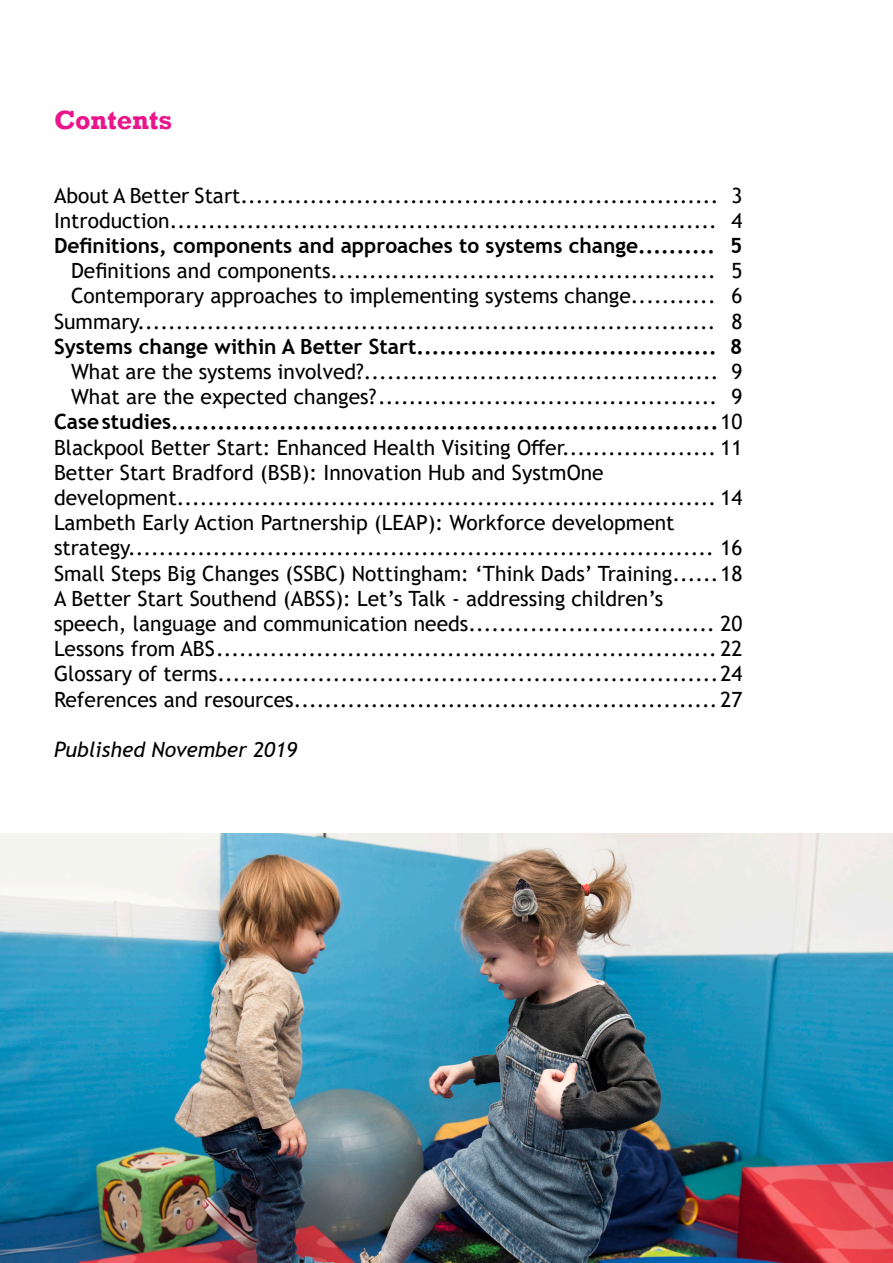
<style>
.page{position:relative;width:893px;height:1263px;background:#fff}
.page>*{position:absolute;margin:0;border:0;box-sizing:border-box;transform-origin:0 0}
.t1{font:700 27px "Rockwell";color:#ea148b}
.t2{font:21px/25.2px "Trebuchet MS";color:#000}
.t3{font:700 21px "Trebuchet MS";color:#000}
.t4{font:italic 21px "Trebuchet MS";color:#000}
.s1{font-weight:400}
</style>
<div class="page">
<img style="left:0;top:833px;width:893px;height:430px">
<p class="t1" style="left:54px;top:104px;width:120px">Contents</p>
<p class="t2" style="left:54px;top:182px;width:666px">About A Better Start..............................................................</p>
<p class="t2" style="left:54px;top:208px;width:664px">Introduction.......................................................................</p>
<p class="t3" style="left:54px;top:232px;width:663px">Definitions, components and approaches to systems change..........</p>
<p class="t2" style="left:71px;top:258px;width:646px">Definitions and components..................................................</p>
<p class="t2" style="left:71px;top:283px;width:646px">Contemporary approaches to implementing systems change...........</p>
<p class="t2" style="left:54px;top:308px;width:663px">Summary...........................................................................</p>
<p class="t3" style="left:54px;top:333px;width:664px">Systems change within A Better Start.......................................</p>
<p class="t2" style="left:71px;top:359px;width:649px">What are the systems involved?..............................................</p>
<p class="t2" style="left:71px;top:384px;width:648px">What are the expected changes?............................................</p>
<p class="t3" style="left:54px;top:409px;width:690px">Case studies.......................................................................<span class="s1">10</span></p>
<p class="t2" style="left:54px;top:434px;width:690px">Blackpool Better Start: Enhanced Health Visiting Offer.................... 11</p>
<p class="t2" style="left:54px;top:460px;width:690px">Better Start Bradford (BSB): Innovation Hub and SystmOne development...................................................................... 14</p>
<p class="t2" style="left:54px;top:510px;width:690px">Lambeth Early Action Partnership (LEAP): Workforce development strategy............................................................................ 16</p>
<p class="t2" style="left:54px;top:560px;width:690px">Small Steps Big Changes (SSBC) Nottingham: ‘Think Dads’ Training......18</p>
<p class="t2" style="left:54px;top:586px;width:690px">A Better Start Southend (ABSS): Let’s Talk - addressing children’s<br>speech, language and communication needs................................ 20</p>
<p class="t2" style="left:54px;top:636px;width:690px">Lessons from ABS................................................................. 22</p>
<p class="t2" style="left:54px;top:661px;width:690px">Glossary of terms.................................................................24</p>
<p class="t2" style="left:54px;top:686px;width:690px">References and resources.......................................................27</p>
<p class="t4" style="left:54px;top:737px;width:245px">Published November 2019</p>
<p class="t2" style="left:731px;top:182px;width:13px">3</p>
<p class="t2" style="left:731px;top:208px;width:13px">4</p>
<p class="t3" style="left:730px;top:232px;width:14px">5</p>
<p class="t2" style="left:731px;top:258px;width:13px">5</p>
<p class="t2" style="left:731px;top:283px;width:13px">6</p>
<p class="t2" style="left:731px;top:308px;width:13px">8</p>
<p class="t3" style="left:730px;top:333px;width:14px">8</p>
<p class="t2" style="left:731px;top:359px;width:13px">9</p>
<p class="t2" style="left:731px;top:384px;width:13px">9</p>
</div>
